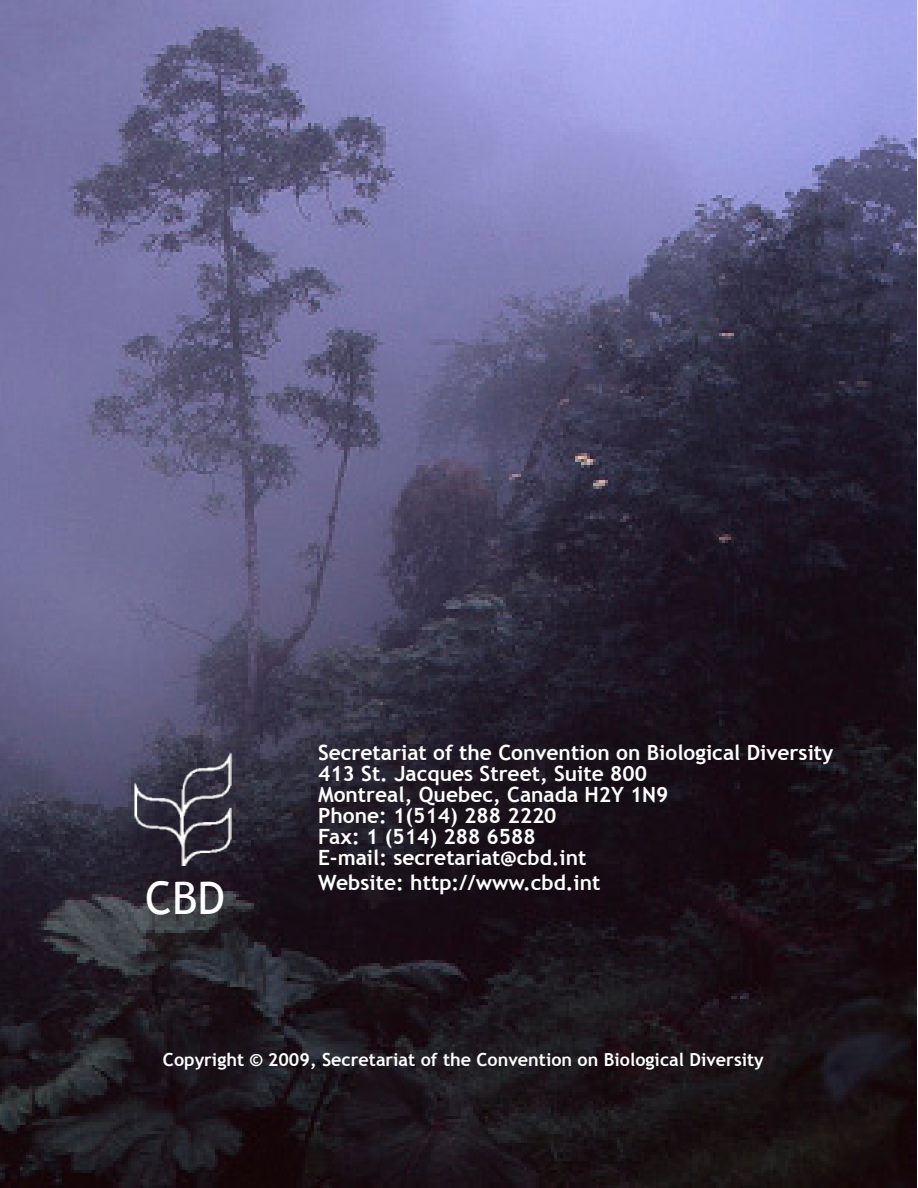
<style>
.page{position:relative;width:918px;height:1188px;background:#fff}
.page>*{position:absolute;margin:0;border:0;box-sizing:border-box;transform-origin:0 0}
.t1{font:45px "Trebuchet MS";color:#fff}
.t2{font:700 21px "Trebuchet MS";color:#fff}
.t3{font:700 18px "Trebuchet MS";color:#fff}
</style>
<div class="page">
<img style="left:0;top:0;width:917px;height:1187px">
<img style="left:134px;top:745px;width:98px;height:120px">
<p class="t1" style="left:145px;top:872px;width:81px">CBD</p>
<p class="t2" style="left:318px;top:739px;width:517px">Secretariat of the Convention on Biological Diversity</p>
<p class="t2" style="left:318px;top:760px;width:331px">413 St. Jacques Street, Suite 800</p>
<p class="t2" style="left:318px;top:781px;width:352px">Montreal, Quebec, Canada H2Y 1N9</p>
<p class="t2" style="left:318px;top:802px;width:240px">Phone: 1(514) 288 2220</p>
<p class="t2" style="left:318px;top:823px;width:219px">Fax: 1 (514) 288 6588</p>
<p class="t2" style="left:318px;top:844px;width:270px">E-mail: secretariat@cbd.int</p>
<p class="t2" style="left:318px;top:869px;width:284px">Website: http://www.cbd.int</p>
<p class="t3" style="left:163px;top:1049px;width:602px">Copyright © 2009, Secretariat of the Convention on Biological Diversity</p>
</div>
